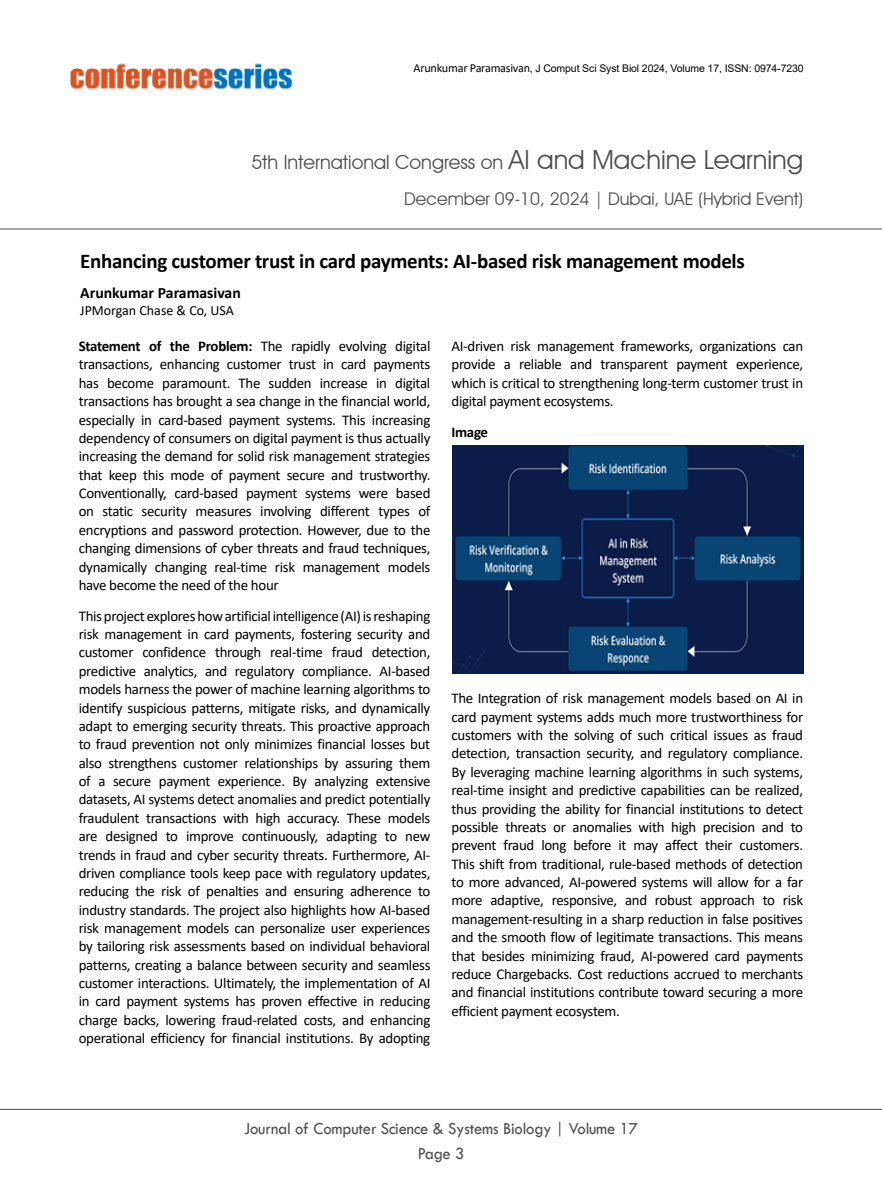
<style>
.page{position:relative;width:882px;height:1197px;background:#fff}
.page>*{position:absolute;margin:0;border:0;box-sizing:border-box;transform-origin:0 0}
.t1{font:700 21px "Calibri";letter-spacing:-.015em;color:#000}
.t2{font:19.25px "Avant Garde IT Cby BT";color:#4d4d4f}
.t3{font:17.5px "Tw Cen";letter-spacing:-.01em;color:#4d4d4f;scale:.95 1}
.t4{font:17.5px "Avant Garde IT Cby BT";color:#4d4d4f}
.t5{font:700 15.75px "Calibri";color:#000}
.t6{font:14.88px/18.4px "Calibri";letter-spacing:-.02em;color:#000;text-align:justify}
.t7{font:700 14.88px "Calibri";letter-spacing:-.02em;color:#000}
.t8{font:14px "Calibri";color:#000}
.t9{font:10.5px "Arial";letter-spacing:-.01em;color:#000}
.s1{font-family:"Calibri";font-size:12.25px}
.s2{font-size:26.25px}
.s3{font-weight:700}
</style>
<div class="page">
<hr style="left:0;top:229px;width:882px;height:1px;background:#4d4d4f">
<hr style="left:0;top:1109px;width:882px;height:1px;background:#4d4d4f">
<img style="left:70px;top:63px;width:223px;height:27px">
<img style="left:452px;top:445px;width:352px;height:228px">
<p class="t9" style="left:414px;top:61px;width:392px"><span class="s1">Arunkumar Paramasivan</span>, J Comput Sci Syst Biol 2024, Volume 17, ISSN: 0974-7230</p>
<p class="t2" style="left:251px;top:151px;width:553px">5th International Congress on <span class="s2">AI and Machine Learning</span></p>
<p class="t4" style="left:404px;top:188px;width:401px">December 09-10, 2024 | Dubai, UAE (Hybrid Event)</p>
<h1 class="t1" style="left:80px;top:246px;width:666px">Enhancing customer trust in card payments: AI-based risk management models</h1>
<p class="t5" style="left:80px;top:281px;width:162px">Arunkumar Paramasivan</p>
<p class="t8" style="left:80px;top:301px;width:155px">JPMorgan Chase &amp; Co, USA</p>
<p class="t6" style="left:79px;top:337px;width:353px"><span class="s3">Statement of the Problem:</span> The rapidly evolving digital transactions, enhancing customer trust in card payments has become paramount. The sudden increase in digital transactions has brought a sea change in the financial world, especially in card-based payment systems. This increasing dependency of consumers on digital payment is thus actually increasing the demand for solid risk management strategies that keep this mode of payment secure and trustworthy.<br>Conventionally, card-based payment systems were based on static security measures involving different types of encryptions and password protection. However, due to the changing dimensions of cyber threats and fraud techniques, dynamically changing real-time risk management models have become the need of the hour</p>
<p class="t6" style="left:79px;top:606px;width:353px">This project explores how artificial intelligence (AI) is reshaping risk management in card payments, fostering security and customer confidence through real-time fraud detection, predictive analytics, and regulatory compliance. AI-based models harness the power of machine learning algorithms to identify suspicious patterns, mitigate risks, and dynamically adapt to emerging security threats. This proactive approach to fraud prevention not only minimizes financial losses but also strengthens customer relationships by assuring them of a secure payment experience. By analyzing extensive datasets, AI systems detect anomalies and predict potentially fraudulent transactions with high accuracy. These models are designed to improve continuously, adapting to new trends in fraud and cyber security threats. Furthermore, AI&shy;driven compliance tools keep pace with regulatory updates, reducing the risk of penalties and ensuring adherence to industry standards. The project also highlights how AI-based risk management models can personalize user experiences by tailoring risk assessments based on individual behavioral patterns, creating a balance between security and seamless customer interactions. Ultimately, the implementation of AI in card payment systems has proven effective in reducing charge backs, lowering fraud-related costs, and enhancing operational efficiency for financial institutions. By adopting</p>
<p class="t6" style="left:452px;top:336px;width:353px">AI-driven risk management frameworks, organizations can provide a reliable and transparent payment experience, which is critical to strengthening long-term customer trust in digital payment ecosystems.</p>
<p class="t7" style="left:452px;top:421px;width:38px">Image</p>
<p class="t6" style="left:452px;top:689px;width:353px">The Integration of risk management models based on AI in card payment systems adds much more trustworthiness for customers with the solving of such critical issues as fraud detection, transaction security, and regulatory compliance.<br>By leveraging machine learning algorithms in such systems, real-time insight and predictive capabilities can be realized, thus providing the ability for financial institutions to detect possible threats or anomalies with high precision and to prevent fraud long before it may affect their customers.<br>This shift from traditional, rule-based methods of detection to more advanced, AI-powered systems will allow for a far more adaptive, responsive, and robust approach to risk management-resulting in a sharp reduction in false positives and the smooth flow of legitimate transactions. This means that besides minimizing fraud, AI-powered card payments reduce Chargebacks. Cost reductions accrued to merchants and financial institutions contribute toward securing a more efficient payment ecosystem.</p>
<p class="t3" style="left:244px;top:1118px;width:416px">Journal of Computer Science &amp; Systems Biology | Volume 17</p>
<p class="t3" style="left:418px;top:1143px;width:51px">Page 3</p>
</div>
